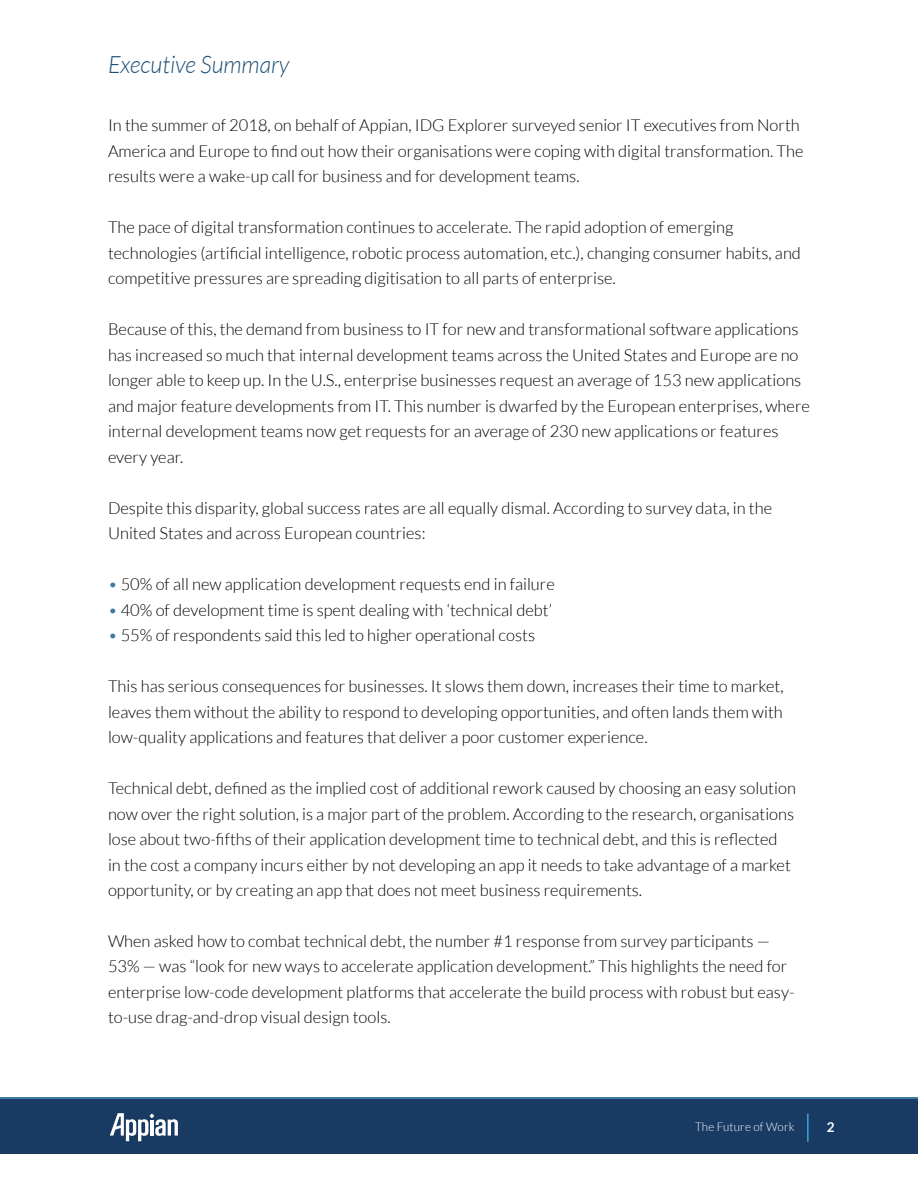
<style>
.page{position:relative;width:918px;height:1188px;background:#fff}
.page>*{position:absolute;margin:0;border:0;box-sizing:border-box;transform-origin:0 0}
.t1{font:italic 300 24px "Lato";color:#205175}
.t2{font:300 16.5px/25.5px "Lato";color:#000}
.t3{font:700 13.5px "Lato";color:#fff}
.t4{font:300 12px "Lato";letter-spacing:.01em;color:#fff}
.s1{color:#4079a2}
</style>
<div class="page">
<svg style="left:0;top:1097px;width:918px;height:3px;background:#32648d"></svg>
<div style="left:0;top:1100px;width:918px;height:54px;background:#183a63"></div>
<svg style="left:110px;top:1113px;width:68px;height:28px"></svg>
<hr style="left:807px;top:1114px;width:2px;height:28px;background:#38a7d1">
<h1 class="t1" style="left:108px;top:52px;width:183px">Executive Summary</h1>
<p class="t2" style="left:108px;top:113px;width:697px">In the summer of 2018, on behalf of Appian, IDG Explorer surveyed senior IT executives from North<br>America and Europe to find out how their organisations were coping with digital transformation. The results were a wake-up call for business and for development teams.</p>
<p class="t2" style="left:108px;top:215px;width:694px">The pace of digital transformation continues to accelerate. The rapid adoption of emerging technologies (artificial intelligence, robotic process automation, etc.), changing consumer habits, and competitive pressures are spreading digitisation to all parts of enterprise.</p>
<p class="t2" style="left:108px;top:316px;width:704px">Because of this, the demand from business to IT for new and transformational software applications has increased so much that internal development teams across the United States and Europe are no longer able to keep up. In the U.S., enterprise businesses request an average of 153 new applications and major feature developments from IT. This number is dwarfed by the European enterprises, where internal development teams now get requests for an average of 230 new applications or features every year.</p>
<p class="t2" style="left:108px;top:495px;width:666px">Despite this disparity, global success rates are all equally dismal. According to survey data, in the<br>United States and across European countries:</p>
<p class="t2" style="left:108px;top:571px;width:448px"><span class="s1">•</span> 50% of all new application development requests end in failure</p>
<p class="t2" style="left:108px;top:597px;width:445px"><span class="s1">•</span> 40% of development time is spent dealing with ‘technical debt’</p>
<p class="t2" style="left:108px;top:622px;width:429px"><span class="s1">•</span> 55% of respondents said this led to higher operational costs</p>
<p class="t2" style="left:108px;top:673px;width:677px;text-align:justify">This has serious consequences for businesses. It slows them down, increases their time to market, leaves them without the ability to respond to developing opportunities, and often lands them with low-quality applications and features that deliver a poor customer experience.</p>
<p class="t2" style="left:108px;top:775px;width:689px">Technical debt, defined as the implied cost of additional rework caused by choosing an easy solution now over the right solution, is a major part of the problem. According to the research, organisations lose about two-fifths of their application development time to technical debt, and this is reflected<br>in the cost a company incurs either by not developing an app it needs to take advantage of a market opportunity, or by creating an app that does not meet business requirements.</p>
<p class="t2" style="left:108px;top:928px;width:688px">When asked how to combat technical debt, the number #1 response from survey participants — 53% — was “look for new ways to accelerate application development.” This highlights the need for enterprise low-code development platforms that accelerate the build process with robust but easy&shy;to-use drag-and-drop visual design tools.</p>
<p class="t4" style="left:695px;top:1120px;width:101px">The Future of Work</p>
<p class="t3" style="left:827px;top:1120px;width:9px">2</p>
</div>
